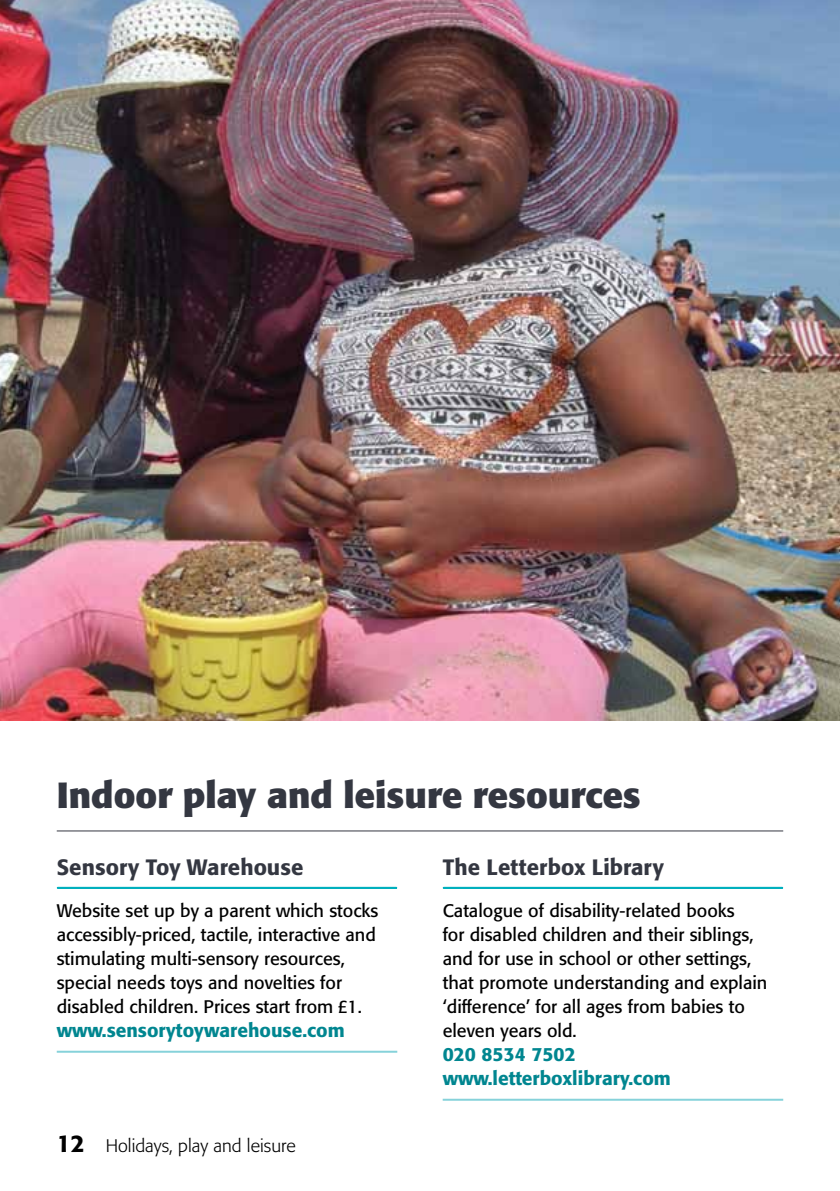
<style>
.page{position:relative;width:840px;height:1191px;background:#fff}
.page>*{position:absolute;margin:0;border:0;box-sizing:border-box;transform-origin:0 0}
.t1{font:700 36px "Formata BQ";color:#343741}
.t2{font:500 22px "Formata BQ";color:#343741}
.t3{font:500 19px/24px "Formata BQ";color:#008690}
.t4{font:18px/24px "Formata BQ";color:#000}
.t5{font:300 18px "Formata BQ";color:#000}
.s1{font-weight:500;font-size:24px}
</style>
<div class="page">
<hr style="left:57px;top:830px;width:725px;height:1px;background:#343741">
<svg style="left:58px;top:886px;width:338px;height:2px"></svg>
<hr style="left:57px;top:1050px;width:340px;height:2px;background:#86d2da">
<svg style="left:443px;top:886px;width:338px;height:2px"></svg>
<hr style="left:442px;top:1098px;width:340px;height:2px;background:#86d2da">
<img style="left:0;top:0;width:839px;height:720px">
<h1 class="t1" style="left:57px;top:772px;width:585px">Indoor play and leisure resources</h1>
<p class="t2" style="left:57px;top:854px;width:248px">Sensory Toy Warehouse</p>
<p class="t4" style="left:57px;top:898px;width:323px">Website set up by a parent which stocks accessibly-priced, tactile, interactive and stimulating multi-sensory resources, special needs toys and novelties for disabled children. Prices start from £1.</p>
<p class="t3" style="left:57px;top:1017px;width:289px">www.sensorytoywarehouse.com</p>
<p class="t5" style="left:57px;top:1135px;width:240px"><span class="s1">12</span> Holidays, play and leisure</p>
<p class="t2" style="left:442px;top:854px;width:222px">The Letterbox Library</p>
<p class="t4" style="left:442px;top:898px;width:326px">Catalogue of disability-related books<br>for disabled children and their siblings, and for use in school or other settings, that promote understanding and explain ‘difference’ for all ages from babies to eleven years old.</p>
<p class="t3" style="left:442px;top:1041px;width:229px">020 8534 7502 www.letterboxlibrary.com</p>
</div>
